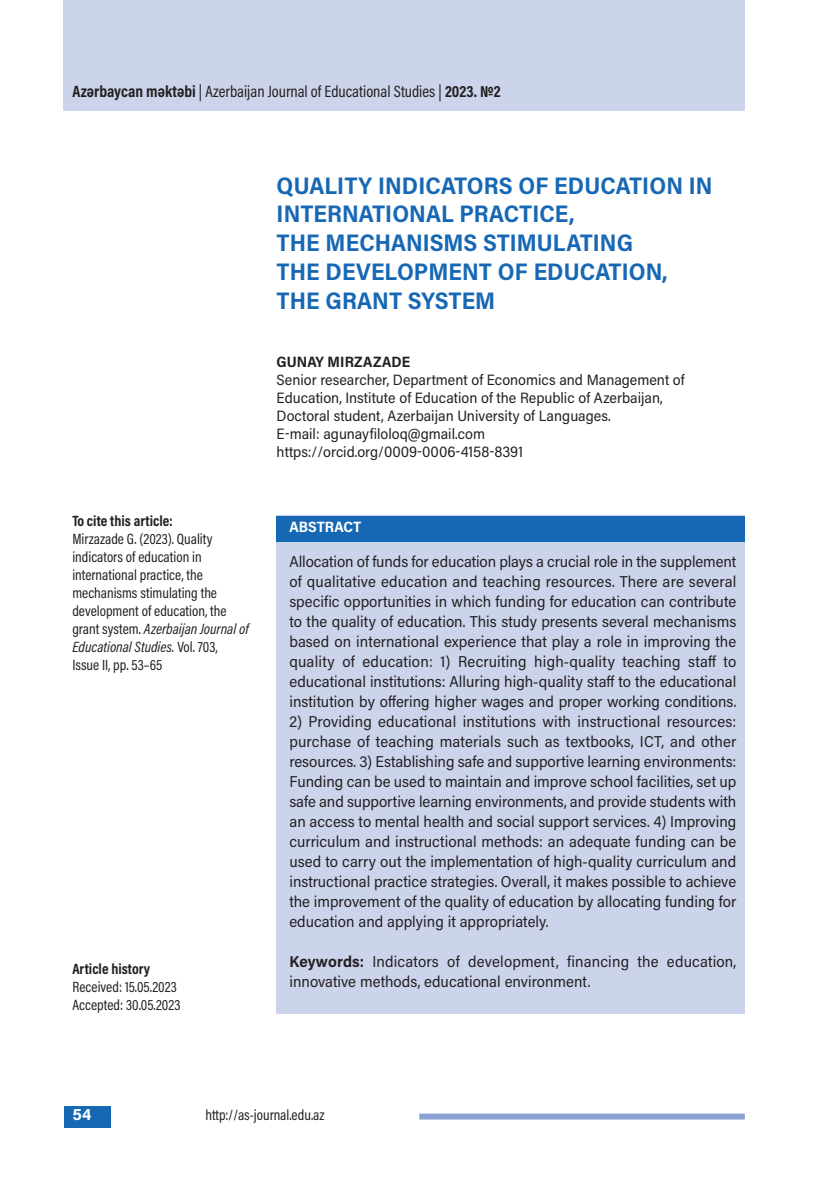
<style>
.page{position:relative;width:830px;height:1191px;background:#fff}
.page>*{position:absolute;margin:0;border:0;box-sizing:border-box;transform-origin:0 0}
.t1{font:700 24px/28.8px "Acumin Pro Semi Cond";color:#1768b4}
.t2{font:16.5px "Acumin Pro Cond";color:#231f20}
.t3{font:700 16.5px "Acumin Pro";color:#fff}
.t4{font:15.75px/20px "Acumin Pro Semi Cond";color:#231f20;text-align:justify}
.t5{font:15px/18px "Acumin Pro Cond";color:#231f20}
.t6{font:15px/18px "Acumin Pro Semi Cond";color:#231f20}
.t7{font:700 15px "Acumin Pro Cond";color:#231f20}
.t8{font:700 15px "Acumin Pro Semi Cond";letter-spacing:.005em;color:#231f20}
.t9{font:700 15px "Acumin Pro Semi Cond";color:#fff}
.s1{font-weight:700}
.s2{font-style:italic}
</style>
<div class="page">
<div style="left:64px;top:0;width:680px;height:111px;background:#ccd4eb"></div>
<div style="left:64px;top:1106px;width:47px;height:21px;background:#1768b4"></div>
<div style="left:419px;top:1113px;width:325px;height:6px;background:#8ca2d2"></div>
<div style="left:276px;top:515px;width:468px;height:499px;background:#ccd4eb"></div>
<div style="left:276px;top:516px;width:468px;height:25px;background:#1768b4"></div>
<p class="t2" style="left:72px;top:85px;width:429px"><span class="s1">Azərbaycan məktəbi</span> | Azerbaijan Journal of Educational Studies | <span class="s1">2023. №2</span></p>
<h1 class="t1" style="left:276px;top:173px;width:437px">QUALITY INDICATORS OF EDUCATION IN<br>INTERNATIONAL PRACTICE,<br>THE MECHANISMS STIMULATING<br>THE DEVELOPMENT OF EDUCATION,<br>THE GRANT SYSTEM</h1>
<p class="t7" style="left:72px;top:515px;width:102px">To cite this article:</p>
<p class="t5" style="left:72px;top:531px;width:178px">Mirzazade G. (2023). Quality indicators of education in international practice, the mechanisms stimulating the development of education, the grant system. <span class="s2">Azerbaijan Journal of<br>Educational Studies.</span> Vol. 703,<br>Issue II, pp. 53–65</p>
<p class="t7" style="left:72px;top:963px;width:79px">Article history</p>
<p class="t5" style="left:72px;top:979px;width:110px">Received: 15.05.2023<br>Accepted: 30.05.2023</p>
<p class="t8" style="left:276px;top:356px;width:135px">GUNAY MIRZAZADE</p>
<p class="t6" style="left:276px;top:372px;width:409px">Senior researcher, Department of Economics and Management of Education, Institute of Education of the Republic of Azerbaijan, Doctoral student, Azerbaijan University of Languages.<br>E-mail: agunayfiloloq@gmail.com https://orcid.org/0009-0006-4158-8391</p>
<p class="t9" style="left:289px;top:521px;width:74px">ABSTRACT</p>
<p class="t4" style="left:289px;top:553px;width:448px">Allocation of funds for education plays a crucial role in the supplement of qualitative education and teaching resources. There are several specific opportunities in which funding for education can contribute to the quality of education. This study presents several mechanisms based on international experience that play a role in improving the quality of education: 1) Recruiting high-quality teaching staff to educational institutions: Alluring high-quality staff to the educational institution by offering higher wages and proper working conditions.</p>
<p class="t4" style="left:289px;top:713px;width:448px">2) Providing educational institutions with instructional resources: purchase of teaching materials such as textbooks, ICT, and other resources. 3) Establishing safe and supportive learning environments:<br>Funding can be used to maintain and improve school facilities, set up safe and supportive learning environments, and provide students with an access to mental health and social support services. 4) Improving curriculum and instructional methods: an adequate funding can be used to carry out the implementation of high-quality curriculum and instructional practice strategies. Overall, it makes possible to achieve the improvement of the quality of education by allocating funding for education and applying it appropriately.</p>
<p class="t4" style="left:289px;top:952px;width:448px"><span class="s1">Keywords:</span> Indicators of development, financing the education, innovative methods, educational environment.</p>
<p class="t3" style="left:72px;top:1108px;width:21px">54</p>
<p class="t5" style="left:205px;top:1107px;width:120px">http://as-journal.edu.az</p>
</div>
